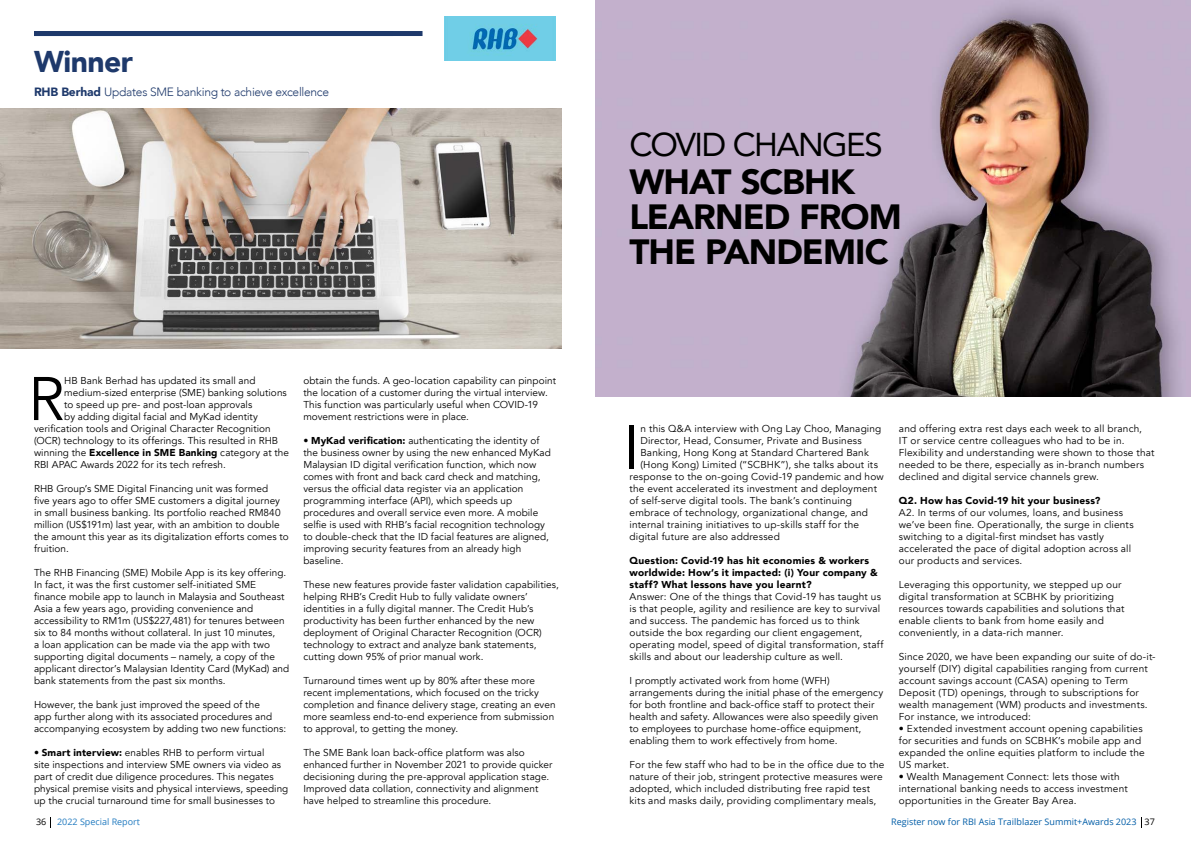
<style>
.page{position:relative;width:1191px;height:842px;background:#fff}
.page>*{position:absolute;margin:0;border:0;box-sizing:border-box;transform-origin:0 0}
.t1{font:60.8px "Avenir";color:#000}
.t2{font:900 35px/35px "Avenir";letter-spacing:-.03em;color:#000}
.t3{font:33px "Avenir";letter-spacing:-.05em;color:#000}
.t4{font:900 30px "Avenir";letter-spacing:-.015em;color:#1e396b}
.t5{font:300 12px "Avenir";letter-spacing:-.025em;color:#1e396b}
.t6{font:10px/12px "Avenir";letter-spacing:.01em;color:#000}
.t7{font:900 10px/12px "Avenir";letter-spacing:.02em;color:#000}
.t8{font:9px "Open Sans";color:#015da7}
.t9{font:9px "Open Sans";color:#227bc0}
.s1{font-weight:900}
.s2{color:#000}
</style>
<div class="page">
<img style="left:595px;top:0;width:596px;height:396px">
<div style="left:34px;top:31px;width:388px;height:5px;background:#1e396b"></div>
<img style="left:0;top:108px;width:561px;height:240px">
<img style="left:444px;top:17px;width:111px;height:43px">
<p class="t4" style="left:34px;top:36px;width:100px">Winner</p>
<p class="t5" style="left:34px;top:85px;width:297px"><span class="s1">RHB Berhad</span> Updates SME banking to achieve excellence</p>
<p class="t1" style="left:28px;top:363px;width:38px">R</p>
<p class="t6" style="left:64px;top:375px;width:193px">HB Bank Berhad has updated its small and</p>
<p class="t6" style="left:64px;top:387px;width:224px">medium-sized enterprise (SME) banking solutions</p>
<p class="t6" style="left:64px;top:399px;width:189px">to speed up pre- and post-loan approvals</p>
<p class="t6" style="left:64px;top:411px;width:195px">by adding digital facial and MyKad identity</p>
<p class="t6" style="left:34px;top:423px;width:238px">verification tools and Original Character Recognition</p>
<p class="t6" style="left:34px;top:435px;width:246px">(OCR) technology to its offerings. This resulted in RHB</p>
<p class="t6" style="left:34px;top:447px;width:257px">winning the <span class="s1">Excellence in SME Banking</span> category at the</p>
<p class="t6" style="left:34px;top:459px;width:193px">RBI APAC Awards 2022 for its tech refresh.</p>
<p class="t6" style="left:34px;top:483px;width:256px">RHB Group’s SME Digital Financing unit was formed<br>five years ago to offer SME customers a digital journey in small business banking. Its portfolio reached RM840 million (US$191m) last year, with an ambition to double the amount this year as its digitalization efforts comes to fruition.</p>
<p class="t6" style="left:34px;top:567px;width:257px">The RHB Financing (SME) Mobile App is its key offering.<br>In fact, it was the first customer self-initiated SME finance mobile app to launch in Malaysia and Southeast Asia a few years ago, providing convenience and accessibility to RM1m (US$227,481) for tenures between six to 84 months without collateral. In just 10 minutes,<br>a loan application can be made via the app with two supporting digital documents – namely, a copy of the applicant director’s Malaysian Identity Card (MyKad) and bank statements from the past six months.</p>
<p class="t6" style="left:34px;top:699px;width:254px">However, the bank just improved the speed of the<br>app further along with its associated procedures and accompanying ecosystem by adding two new functions:</p>
<p class="t6" style="left:34px;top:747px;width:256px">• <span class="s1">Smart interview:</span> enables RHB to perform virtual<br>site inspections and interview SME owners via video as part of credit due diligence procedures. This negates physical premise visits and physical interviews, speeding up the crucial turnaround time for small businesses to</p>
<p class="t6" style="left:303px;top:375px;width:254px">obtain the funds. A geo-location capability can pinpoint the location of a customer during the virtual interview.<br>This function was particularly useful when COVID-19 movement restrictions were in place.</p>
<p class="t6" style="left:303px;top:435px;width:249px">• <span class="s1">MyKad verification:</span> authenticating the identity of the business owner by using the new enhanced MyKad Malaysian ID digital verification function, which now comes with front and back card check and matching, versus the official data register via an application programming interface (API), which speeds up procedures and overall service even more. A mobile selfie is used with RHB’s facial recognition technology to double-check that the ID facial features are aligned, improving security features from an already high baseline.</p>
<p class="t6" style="left:303px;top:579px;width:257px">These new features provide faster validation capabilities, helping RHB’s Credit Hub to fully validate owners’ identities in a fully digital manner. The Credit Hub’s productivity has been further enhanced by the new deployment of Original Character Recognition (OCR) technology to extract and analyze bank statements, cutting down 95% of prior manual work.</p>
<p class="t6" style="left:303px;top:675px;width:254px">Turnaround times went up by 80% after these more recent implementations, which focused on the tricky completion and finance delivery stage, creating an even more seamless end-to-end experience from submission to approval, to getting the money.</p>
<p class="t6" style="left:303px;top:747px;width:250px">The SME Bank loan back-office platform was also enhanced further in November 2021 to provide quicker decisioning during the pre-approval application stage.<br>Improved data collation, connectivity and alignment have helped to streamline this procedure.</p>
<p class="t3" style="left:629px;top:118px;width:255px">COVID CHANGES</p>
<p class="t2" style="left:629px;top:163px;width:274px">WHAT SCBHK<br>LEARNED FROM<br>THE PANDEMIC</p>
<p class="t1" style="left:623px;top:411px;width:18px">I</p>
<p class="t6" style="left:640px;top:423px;width:242px">n this Q&amp;A interview with Ong Lay Choo, Managing</p>
<p class="t6" style="left:640px;top:435px;width:223px">Director, Head, Consumer, Private and Business</p>
<p class="t6" style="left:640px;top:447px;width:230px">Banking, Hong Kong at Standard Chartered Bank</p>
<p class="t6" style="left:640px;top:459px;width:239px">(Hong Kong) Limited (“SCBHK”), she talks about its</p>
<p class="t6" style="left:629px;top:471px;width:256px">response to the on-going Covid-19 pandemic and how</p>
<p class="t6" style="left:629px;top:483px;width:249px">the event accelerated its investment and deployment</p>
<p class="t6" style="left:629px;top:495px;width:224px">of self-serve digital tools. The bank’s continuing</p>
<p class="t6" style="left:629px;top:507px;width:240px">embrace of technology, organizational change, and</p>
<p class="t6" style="left:629px;top:519px;width:231px">internal training initiatives to up-skills staff for the</p>
<p class="t6" style="left:629px;top:531px;width:152px">digital future are also addressed</p>
<p class="t7" style="left:629px;top:554px;width:250px">Question: Covid-19 has hit economies &amp; workers worldwide: How’s it impacted: (i) Your company &amp; staff? What lessons have you learnt?</p>
<p class="t6" style="left:629px;top:591px;width:255px">Answer: One of the things that Covid-19 has taught us is that people, agility and resilience are key to survival and success. The pandemic has forced us to think outside the box regarding our client engagement, operating model, speed of digital transformation, staff skills and about our leadership culture as well.</p>
<p class="t6" style="left:629px;top:675px;width:255px">I promptly activated work from home (WFH) arrangements during the initial phase of the emergency for both frontline and back-office staff to protect their health and safety. Allowances were also speedily given to employees to purchase home-office equipment, enabling them to work effectively from home.</p>
<p class="t6" style="left:629px;top:759px;width:256px">For the few staff who had to be in the office due to the nature of their job, stringent protective measures were adopted, which included distributing free rapid test kits and masks daily, providing complimentary meals,</p>
<p class="t6" style="left:899px;top:423px;width:257px">and offering extra rest days each week to all branch,<br>IT or service centre colleagues who had to be in.<br>Flexibility and understanding were shown to those that needed to be there, especially as in-branch numbers declined and digital service channels grew.</p>
<p class="t7" style="left:899px;top:494px;width:203px">Q2. How has Covid-19 hit your business?</p>
<p class="t6" style="left:899px;top:507px;width:236px">A2. In terms of our volumes, loans, and business we’ve been fine. Operationally, the surge in clients switching to a digital-first mindset has vastly accelerated the pace of digital adoption across all our products and services.</p>
<p class="t6" style="left:899px;top:579px;width:227px">Leveraging this opportunity, we stepped up our digital transformation at SCBHK by prioritizing resources towards capabilities and solutions that enable clients to bank from home easily and conveniently, in a data-rich manner.</p>
<p class="t6" style="left:899px;top:651px;width:258px">Since 2020, we have been expanding our suite of do-it&shy;yourself (DIY) digital capabilities ranging from current account savings account (CASA) opening to Term Deposit (TD) openings, through to subscriptions for wealth management (WM) products and investments.<br>For instance, we introduced:</p>
<p class="t6" style="left:899px;top:723px;width:247px">• Extended investment account opening capabilities for securities and funds on SCBHK’s mobile app and expanded the online equities platform to include the US market.</p>
<p class="t6" style="left:899px;top:771px;width:230px">• Wealth Management Connect: lets those with international banking needs to access investment opportunities in the Greater Bay Area.</p>
<p class="t9" style="left:36px;top:816px;width:106px"><span class="s2">36</span> 2022 Special Report</p>
<p class="t8" style="left:891px;top:816px;width:265px">Register now for RBI Asia Trailblazer Summit+Awards 2023 <span class="s2">37</span></p>
</div>
